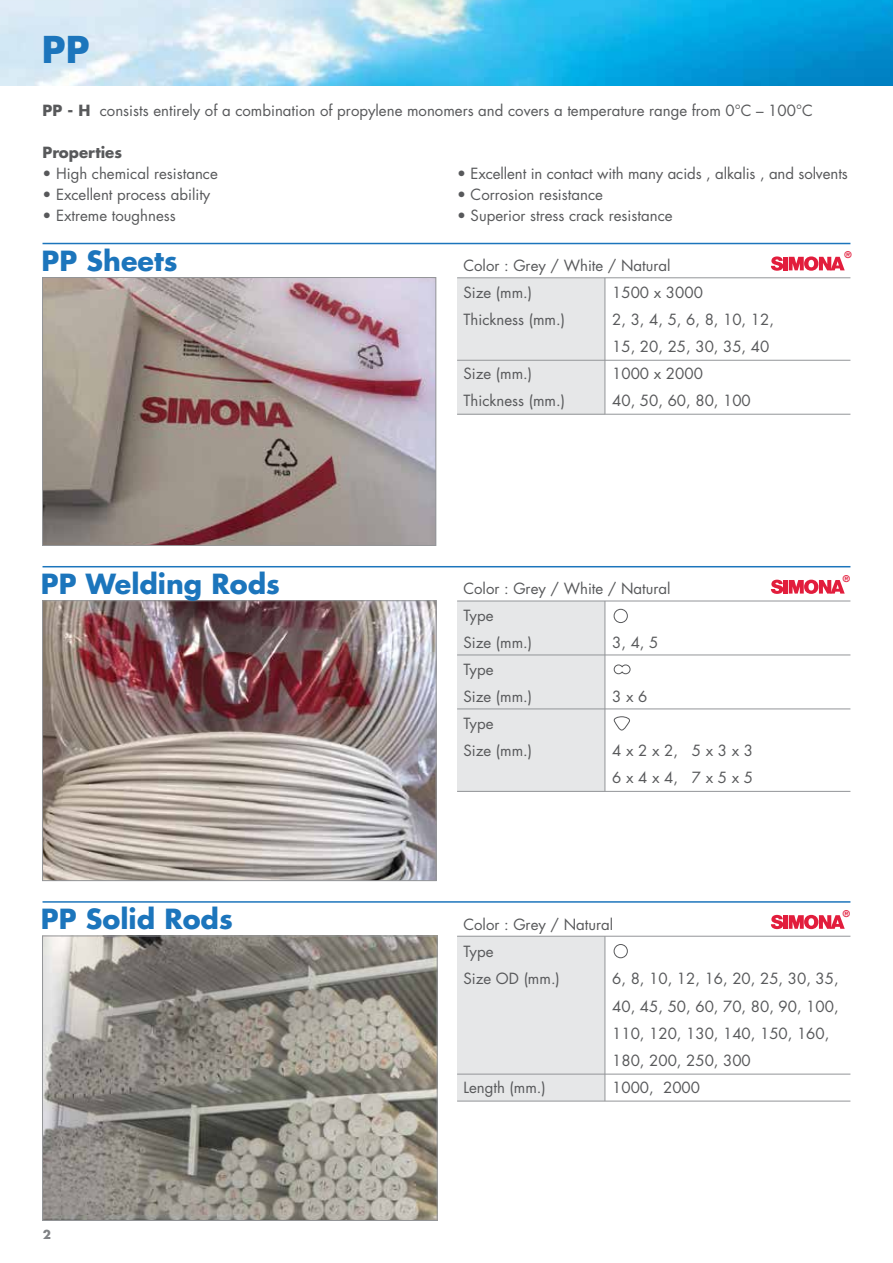
<style>
.page{position:relative;width:893px;height:1263px;background:#fff}
.page>*{position:absolute;margin:0;border:0;box-sizing:border-box;transform-origin:0 0}
.t1{font:700 36px "Futura";color:#1c75bc}
.t2{font:700 27px "Futura";color:#1c75bc}
.t3{font:15px/27px "Futura";color:#58595b}
.t4{font:700 15px "Futura";color:#58595b}
.t5{font:700 12px "Futura";color:#808285}
.t6{font:700 9px "Futura";color:#e21d3c}
.s1{font-weight:700}
</style>
<div class="page">
<div style="left:457px;top:936px;width:148px;height:165px;background:#e6e7e8"></div>
<div style="left:457px;top:278px;width:148px;height:136px;background:#e6e7e8"></div>
<img style="left:44px;top:937px;width:392px;height:282px">
<div style="left:42px;top:935px;width:396px;height:286px;border:1px solid #939598"></div>
<img style="left:44px;top:602px;width:391px;height:277px">
<div style="left:42px;top:600px;width:395px;height:281px;border:1px solid #939598"></div>
<hr style="left:457px;top:277px;width:393px;height:1px;background:#939598">
<hr style="left:457px;top:360px;width:393px;height:1px;background:#939598">
<hr style="left:457px;top:414px;width:393px;height:1px;background:#939598">
<img style="left:0;top:0;width:893px;height:85px">
<hr style="left:43px;top:243px;width:807px;height:1px;background:#1c75bc">
<div style="left:457px;top:601px;width:148px;height:190px;background:#e6e7e8"></div>
<hr style="left:457px;top:601px;width:393px;height:1px;background:#939598">
<hr style="left:457px;top:708px;width:393px;height:1px;background:#939598">
<hr style="left:457px;top:655px;width:393px;height:1px;background:#939598">
<hr style="left:457px;top:791px;width:393px;height:1px;background:#939598">
<svg style="left:771px;top:580px;width:12px;height:14px"></svg>
<hr style="left:784px;top:580px;width:4px;height:14px;background:#e21d3c">
<svg style="left:789px;top:580px;width:56px;height:14px"></svg>
<hr style="left:43px;top:566px;width:807px;height:1px;background:#1c75bc">
<svg style="left:613px;top:716px;width:17px;height:15px"></svg>
<svg style="left:613px;top:664px;width:18px;height:10px"></svg>
<div style="left:614px;top:609px;width:14px;height:14px;border:1px solid #58595b;border-radius:50%"></div>
<hr style="left:457px;top:936px;width:393px;height:1px;background:#939598">
<hr style="left:457px;top:1101px;width:393px;height:1px;background:#939598">
<hr style="left:457px;top:1074px;width:393px;height:1px;background:#939598">
<hr style="left:43px;top:901px;width:807px;height:2px;background:#1c75bc">
<div style="left:614px;top:944px;width:14px;height:14px;border:1px solid #58595b;border-radius:50%"></div>
<hr style="left:605px;top:278px;width:1px;height:136px;background:#939598">
<hr style="left:605px;top:601px;width:1px;height:190px;background:#939598">
<hr style="left:605px;top:936px;width:1px;height:165px;background:#939598">
<img style="left:44px;top:279px;width:390px;height:265px">
<div style="left:42px;top:277px;width:394px;height:269px;border:1px solid #939598"></div>
<svg style="left:771px;top:256px;width:12px;height:15px"></svg>
<hr style="left:784px;top:257px;width:4px;height:13px;background:#e21d3c">
<svg style="left:789px;top:256px;width:56px;height:15px"></svg>
<svg style="left:771px;top:915px;width:12px;height:14px"></svg>
<hr style="left:784px;top:915px;width:4px;height:14px;background:#e21d3c">
<svg style="left:789px;top:915px;width:56px;height:14px"></svg>
<h1 class="t1" style="left:42px;top:25px;width:49px">PP</h1>
<p class="t3" style="left:43px;top:97px;width:772px"><span class="s1">PP - H</span> consists entirely of a combination of propylene monomers and covers a temperature range from 0°C – 100°C</p>
<p class="t4" style="left:43px;top:142px;width:81px">Properties</p>
<p class="t3" style="left:43px;top:160px;width:177px">• High chemical resistance</p>
<p class="t3" style="left:457px;top:160px;width:392px">• Excellent in contact with many acids , alkalis , and solvents</p>
<p class="t3" style="left:43px;top:181px;width:169px">• Excellent process ability</p>
<p class="t3" style="left:457px;top:181px;width:147px">• Corrosion resistance</p>
<p class="t3" style="left:43px;top:202px;width:135px">• Extreme toughness</p>
<p class="t3" style="left:457px;top:202px;width:217px">• Superior stress crack resistance</p>
<h2 class="t2" style="left:42px;top:242px;width:137px">PP Sheets</h2>
<p class="t3" style="left:463px;top:251px;width:209px">Color : Grey / White / Natural<br>Size (mm.)</p>
<p class="t3" style="left:612px;top:278px;width:92px">1500 x 3000</p>
<p class="t6" style="left:844px;top:249px;width:9px">®</p>
<p class="t3" style="left:463px;top:305px;width:103px">Thickness (mm.)</p>
<p class="t3" style="left:612px;top:305px;width:163px">2, 3, 4, 5, 6, 8, 10, 12,<br>15, 20, 25, 30, 35, 40</p>
<p class="t3" style="left:463px;top:359px;width:70px">Size (mm.)</p>
<p class="t3" style="left:612px;top:359px;width:92px">1000 x 2000</p>
<p class="t3" style="left:463px;top:386px;width:103px">Thickness (mm.)</p>
<p class="t3" style="left:612px;top:386px;width:140px">40, 50, 60, 80, 100</p>
<h2 class="t2" style="left:41px;top:565px;width:241px">PP Welding Rods</h2>
<p class="t3" style="left:463px;top:574px;width:209px">Color : Grey / White / Natural<br>Type<br>Size (mm.)</p>
<p class="t3" style="left:612px;top:628px;width:48px">3, 4, 5</p>
<p class="t6" style="left:843px;top:572px;width:9px">®</p>
<p class="t3" style="left:463px;top:655px;width:70px">Type<br>Size (mm.)</p>
<p class="t3" style="left:612px;top:682px;width:37px">3 x 6</p>
<p class="t3" style="left:463px;top:709px;width:70px">Type<br>Size (mm.)</p>
<p class="t3" style="left:612px;top:736px;width:142px">4 x 2 x 2, 5 x 3 x 3<br>6 x 4 x 4, 7 x 5 x 5</p>
<h2 class="t2" style="left:41px;top:900px;width:193px">PP Solid Rods</h2>
<p class="t6" style="left:843px;top:908px;width:9px">®</p>
<p class="t3" style="left:463px;top:911px;width:151px">Color : Grey / Natural<br>Type<br>Size OD (mm.)</p>
<p class="t3" style="left:612px;top:965px;width:228px">6, 8, 10, 12, 16, 20, 25, 30, 35,<br>40, 45, 50, 60, 70, 80, 90, 100,<br>110, 120, 130, 140, 150, 160,<br>180, 200, 250, 300</p>
<p class="t3" style="left:463px;top:1073px;width:84px">Length (mm.)</p>
<p class="t3" style="left:612px;top:1073px;width:89px">1000, 2000</p>
<p class="t5" style="left:43px;top:1226px;width:10px">2</p>
</div>
